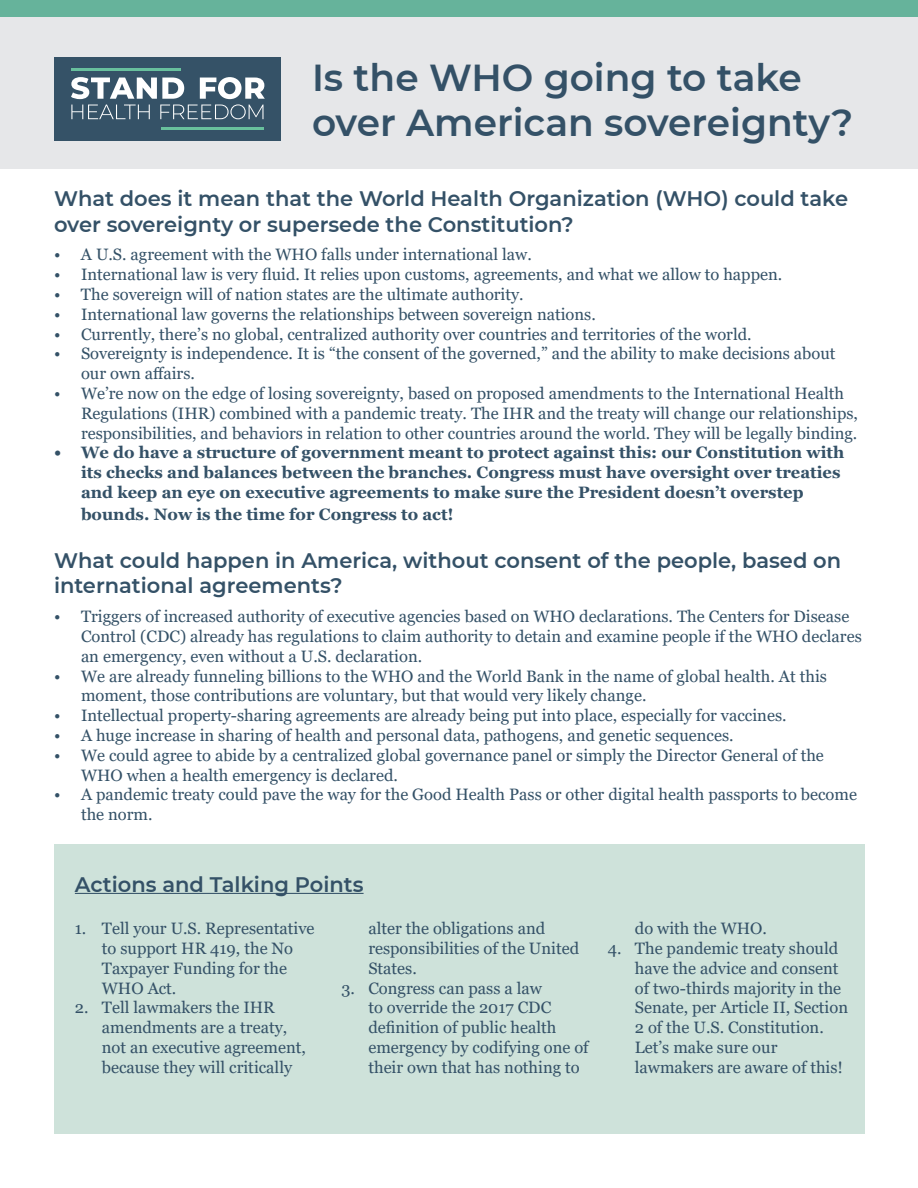
<style>
.page{position:relative;width:918px;height:1188px;background:#fff}
.page>*{position:absolute;margin:0;border:0;box-sizing:border-box;transform-origin:0 0}
.t1{font:600 37.5px/45px "Montserrat";color:#345167}
.t2{font:600 21px/25.2px "Montserrat";color:#345167}
.t3{font:16.5px/19.8px "Georgia";color:#345167}
.t4{font:700 16.5px/19.8px "Georgia";color:#345167}
</style>
<div class="page">
<div style="left:0;top:16px;width:918px;height:153px;background:#e6e7e9"></div>
<div style="left:1px;top:0;width:917px;height:16px;background:#66b39b"></div>
<div style="left:54px;top:844px;width:810px;height:290px;background:#cee2da"></div>
<div style="left:54px;top:57px;width:227px;height:83px;background:#355267"></div>
<svg style="left:71px;top:77px;width:194px;height:42px"></svg>
<hr style="left:71px;top:68px;width:110px;height:3px;background:#68c09d">
<hr style="left:161px;top:127px;width:103px;height:3px;background:#68c09d">
<hr style="left:75px;top:893px;width:289px;height:1px;background:#345167">
<h1 class="t1" style="left:312px;top:57px;width:543px">Is the WHO going to take over American sovereignty?</h1>
<p class="t2" style="left:54px;top:188px;width:796px">What does it mean that the World Health Organization (WHO) could take over sovereignty or supersede the Constitution?</p>
<p class="t3" style="left:54px;top:246px;width:479px">• A U.S. agreement with the WHO falls under international law.</p>
<p class="t3" style="left:54px;top:266px;width:730px">• International law is very fluid. It relies upon customs, agreements, and what we allow to happen.</p>
<p class="t3" style="left:54px;top:286px;width:471px">• The sovereign will of nation states are the ultimate authority.</p>
<p class="t3" style="left:54px;top:305px;width:543px">• International law governs the relationships between sovereign nations.</p>
<p class="t3" style="left:54px;top:325px;width:699px">• Currently, there’s no global, centralized authority over countries and territories of the world.</p>
<p class="t3" style="left:81px;top:345px;width:756px;text-indent:-27px">• Sovereignty is independence. It is “the consent of the governed,” and the ability to make decisions about our own affairs.</p>
<p class="t3" style="left:81px;top:385px;width:779px;text-indent:-27px">• We’re now on the edge of losing sovereignty, based on proposed amendments to the International Health<br>Regulations (IHR) combined with a pandemic treaty. The IHR and the treaty will change our relationships, responsibilities, and behaviors in relation to other countries around the world. They will be legally binding.</p>
<p class="t4" style="left:81px;top:444px;width:765px;text-indent:-27px">• We do have a structure of government meant to protect against this: our Constitution with its checks and balances between the branches. Congress must have oversight over treaties and keep an eye on executive agreements to make sure the President doesn’t overstep</p>
<p class="t4" style="left:81px;top:506px;width:374px">bounds. Now is the time for Congress to act!</p>
<p class="t2" style="left:54px;top:550px;width:789px">What could happen in America, without consent of the people, based on international agreements?</p>
<p class="t3" style="left:81px;top:608px;width:782px;text-indent:-27px">• Triggers of increased authority of executive agencies based on WHO declarations. The Centers for Disease<br>Control (CDC) already has regulations to claim authority to detain and examine people if the WHO declares an emergency, even without a U.S. declaration.</p>
<p class="t3" style="left:81px;top:667px;width:747px;text-indent:-27px">• We are already funneling billions to the WHO and the World Bank in the name of global health. At this moment, those contributions are voluntary, but that would very likely change.</p>
<p class="t3" style="left:54px;top:707px;width:734px">• Intellectual property-sharing agreements are already being put into place, especially for vaccines.</p>
<p class="t3" style="left:54px;top:727px;width:681px">• A huge increase in sharing of health and personal data, pathogens, and genetic sequences.</p>
<p class="t3" style="left:81px;top:746px;width:744px;text-indent:-27px">• We could agree to abide by a centralized global governance panel or simply the Director General of the<br>WHO when a health emergency is declared.</p>
<p class="t3" style="left:81px;top:786px;width:778px;text-indent:-27px">• A pandemic treaty could pave the way for the Good Health Pass or other digital health passports to become the norm.</p>
<p class="t2" style="left:75px;top:873px;width:290px">Actions and Talking Points</p>
<p class="t3" style="left:102px;top:920px;width:214px;text-indent:-27px">1. Tell your U.S. Representative to support HR 419, the No<br>Taxpayer Funding for the<br>WHO Act.</p>
<p class="t3" style="left:102px;top:999px;width:206px;text-indent:-27px">2. Tell lawmakers the IHR amendments are a treaty, not an executive agreement, because they will critically</p>
<p class="t3" style="left:368px;top:919px;width:212px">alter the obligations and responsibilities of the United<br>States.</p>
<p class="t3" style="left:368px;top:979px;width:222px;text-indent:-27px">3. Congress can pass a law<br>to override the 2017 CDC definition of public health emergency by codifying one of their own that has nothing to</p>
<p class="t3" style="left:635px;top:920px;width:134px">do with the WHO.</p>
<p class="t3" style="left:635px;top:939px;width:215px;text-indent:-27px">4. The pandemic treaty should have the advice and consent of two-thirds majority in the<br>Senate, per Article II, Section<br>2 of the U.S. Constitution.<br>Let’s make sure our lawmakers are aware of this!</p>
</div>
